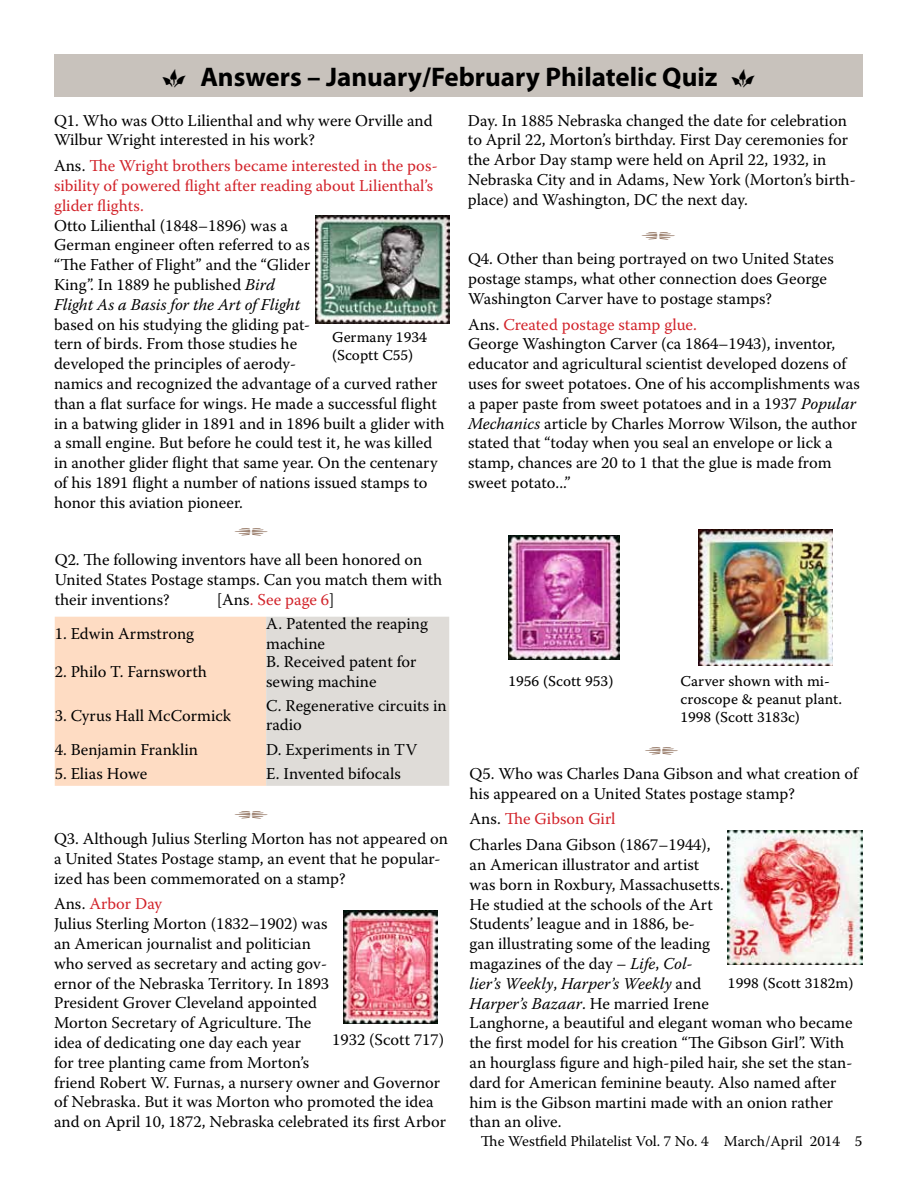
<style>
.page{position:relative;width:918px;height:1188px;background:#fff}
.page>*{position:absolute;margin:0;border:0;box-sizing:border-box;transform-origin:0 0}
.t1{font:700 27px "Myriad Pro";color:#000}
.t2{font:18px "Warnock Pro";color:#765038}
.t3{font:16.5px/19.8px "Warnock Pro";color:#000}
.t4{font:16.5px/19.8px "Warnock Pro";color:#d2232a}
.t5{font:15px/18px "Warnock Pro Capt";color:#000}
.t6{font:15px "Warnock Pro";color:#000}
.s1{font-family:"Warnock Pro Capt";font-weight:400}
.s2{color:#000}
.s3{font-style:italic}
.s4{color:#d2232a}
</style>
<div class="page">
<div style="left:55px;top:54px;width:808px;height:43px;background:#c8c2bc"></div>
<svg style="left:55px;top:617px;width:394px;height:169px;background:#efdccc"></svg>
<img style="left:315px;top:215px;width:135px;height:108px">
<img style="left:344px;top:910px;width:94px;height:113px">
<img style="left:508px;top:536px;width:112px;height:123px">
<img style="left:698px;top:529px;width:135px;height:137px">
<img style="left:728px;top:831px;width:134px;height:133px">
<h1 class="t1" style="left:162px;top:59px;width:595px"><span class="s1">y</span> Answers – January/February Philatelic Quiz <span class="s1">y</span></h1>
<p class="t3" style="left:54px;top:110px;width:380px">Q1. Who was Otto Lilienthal and why were Orville and<br>Wilbur Wright interested in his work?</p>
<p class="t4" style="left:54px;top:156px;width:385px"><span class="s2">Ans.</span> The Wright brothers became interested in the pos&shy;sibility of powered flight after reading about Lilienthal’s glider flights.</p>
<p class="t3" style="left:54px;top:215px;width:258px">Otto Lilienthal (1848–1896) was a German engineer often referred to as “The Father of Flight” and the “Glider King”. In 1889 he published <span class="s3">Bird Flight As a Basis for the Art of Flight</span></p>
<p class="t3" style="left:54px;top:314px;width:392px">based on his studying the gliding pat-<br>tern of birds. From those studies he<br>developed the principles of aerody-<br>namics and recognized the advantage of a curved rather than a flat surface for wings. He made a successful flight in a batwing glider in 1891 and in 1896 built a glider with a small engine. But before he could test it, he was killed in another glider flight that same year. On the centenary of his 1891 flight a number of nations issued stamps to honor this aviation pioneer.</p>
<p class="t3" style="left:468px;top:110px;width:389px">Day. In 1885 Nebraska changed the date for celebration to April 22, Morton’s birthday. First Day ceremonies for the Arbor Day stamp were held on April 22, 1932, in Nebraska City and in Adams, New York (Morton’s birth&shy;place) and Washington, DC the next day.</p>
<p class="t2" style="left:641px;top:223px;width:36px">••</p>
<p class="t3" style="left:468px;top:249px;width:367px">Q4. Other than being portrayed on two United States postage stamps, what other connection does George<br>Washington Carver have to postage stamps?</p>
<p class="t3" style="left:468px;top:314px;width:393px">Ans. <span class="s4">Created postage stamp glue.<br></span>George Washington Carver (ca 1864–1943), inventor, educator and agricultural scientist developed dozens of uses for sweet potatoes. One of his accomplishments was a paper paste from sweet potatoes and in a 1937 <span class="s3">Popular Mechanics</span> article by Charles Morrow Wilson, the author stated that “today when you seal an envelope or lick a stamp, chances are 20 to 1 that the glue is made from sweet potato...”</p>
<p class="t5" style="left:332px;top:328px;width:96px">Germany 1934 (Scoptt C55)</p>
<p class="t2" style="left:234px;top:519px;width:36px">••</p>
<p class="t3" style="left:55px;top:549px;width:389px">Q2. The following inventors have all been honored on<br>United States Postage stamps. Can you match them with their inventions?</p>
<p class="t4" style="left:217px;top:589px;width:119px"><span class="s2">[Ans</span>. See page 6<span class="s2">]</span></p>
<p class="t3" style="left:55px;top:623px;width:141px">1. Edwin Armstrong</p>
<p class="t3" style="left:266px;top:613px;width:163px">A. Patented the reaping machine</p>
<p class="t3" style="left:55px;top:661px;width:154px">2. Philo T. Farnsworth</p>
<p class="t3" style="left:266px;top:651px;width:152px">B. Received patent for sewing machine</p>
<p class="t3" style="left:55px;top:705px;width:178px">3. Cyrus Hall McCormick</p>
<p class="t3" style="left:266px;top:695px;width:182px">C. Regenerative circuits in radio</p>
<p class="t3" style="left:55px;top:739px;width:145px">4. Benjamin Franklin</p>
<p class="t3" style="left:266px;top:739px;width:153px">D. Experiments in TV</p>
<p class="t3" style="left:55px;top:764px;width:94px">5. Elias Howe</p>
<p class="t3" style="left:266px;top:764px;width:136px">E. Invented bifocals</p>
<p class="t2" style="left:234px;top:802px;width:36px">••</p>
<p class="t3" style="left:54px;top:828px;width:395px">Q3. Although Julius Sterling Morton has not appeared on a United States Postage stamp, an event that he popular&shy;ized has been commemorated on a stamp?</p>
<p class="t3" style="left:54px;top:894px;width:394px">Ans. <span class="s4">Arbor Day<br></span>Julius Sterling Morton (1832–1902) was<br>an American journalist and politician<br>who served as secretary and acting gov-<br>ernor of the Nebraska Territory. In 1893<br>President Grover Cleveland appointed<br>Morton Secretary of Agriculture. The<br>idea of dedicating one day each year<br>for tree planting came from Morton’s<br>friend Robert W. Furnas, a nursery owner and Governor of Nebraska. But it was Morton who promoted the idea and on April 10, 1872, Nebraska celebrated its first Arbor</p>
<p class="t3" style="left:332px;top:1030px;width:114px">1932 (Scott 717)</p>
<p class="t5" style="left:508px;top:672px;width:106px">1956 (Scott 953)</p>
<p class="t5" style="left:680px;top:672px;width:163px">Carver shown with mi&shy;croscope &amp; peanut plant.<br>1998 (Scott 3183c)</p>
<p class="t2" style="left:644px;top:738px;width:36px">••</p>
<p class="t3" style="left:470px;top:763px;width:390px">Q5. Who was Charles Dana Gibson and what creation of his appeared on a United States postage stamp?</p>
<p class="t3" style="left:470px;top:806px;width:243px;line-height:25.8px">Ans. <span class="s4">The Gibson Girl<br></span>Charles Dana Gibson (1867–1944),</p>
<p class="t3" style="left:470px;top:854px;width:385px">an American illustrator and artist<br>was born in Roxbury, Massachusetts.<br>He studied at the schools of the Art<br>Students’ league and in 1886, be-<br>gan illustrating some of the leading<br>magazines of the day – <span class="s3">Life</span>, <span class="s3">Col-<br>lier’s Weekly</span>, <span class="s3">Harper’s Weekly</span> and<br><span class="s3">Harper’s Bazaar</span>. He married Irene<br>Langhorne, a beautiful and elegant woman who became the first model for his creation “The Gibson Girl”. With an hourglass figure and high-piled hair, she set the stan&shy;dard for American feminine beauty. Also named after him is the Gibson martini made with an onion rather than an olive.</p>
<p class="t5" style="left:728px;top:974px;width:127px">1998 (Scott 3182m)</p>
<p class="t6" style="left:481px;top:1132px;width:383px">The Westfield Philatelist Vol. 7 No. 4 March/April 2014 5</p>
</div>
